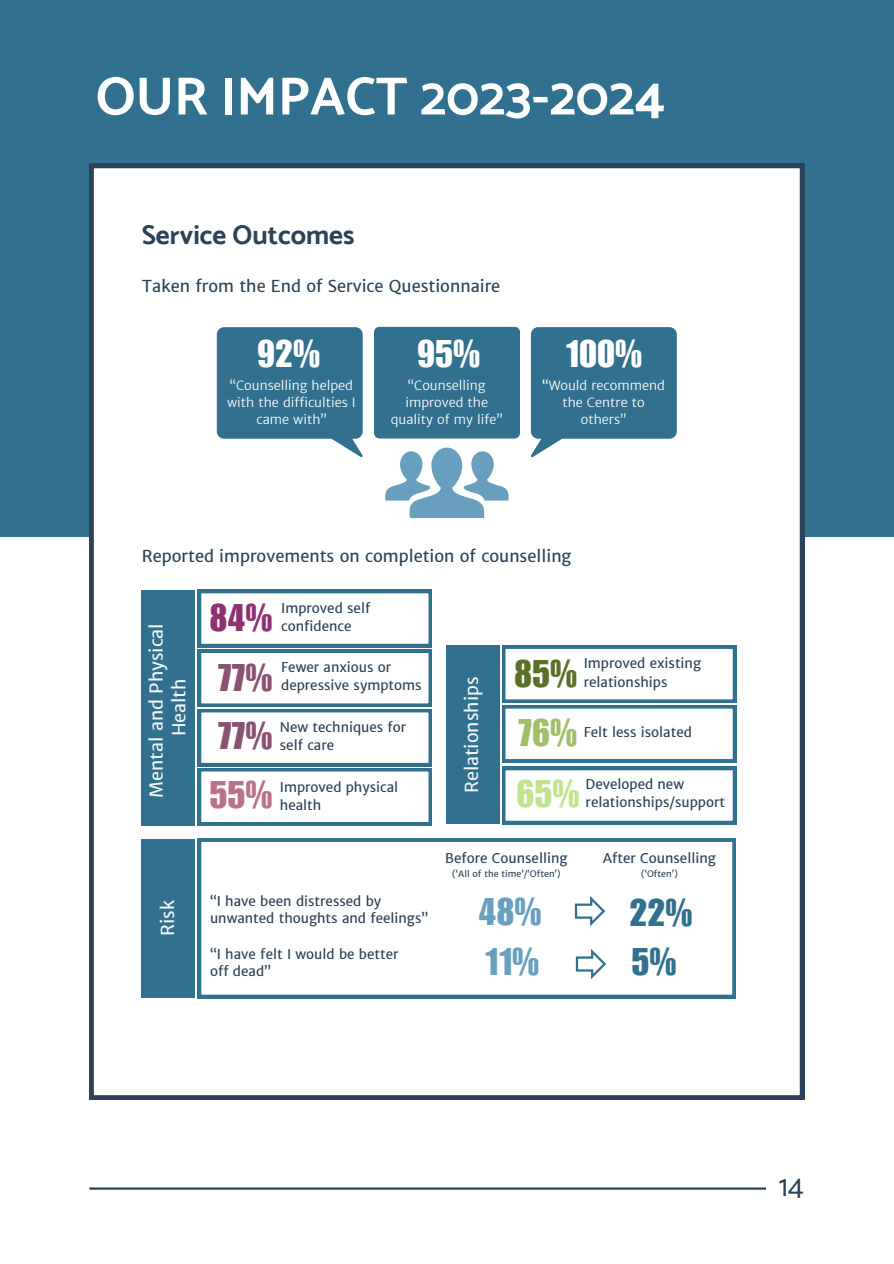
<style>
.page{position:relative;width:894px;height:1264px;background:#fff}
.page>*{position:absolute;margin:0;border:0;box-sizing:border-box;transform-origin:0 0}
.t1{font:700 54px "Catamaran";color:#fff}
.t2{font:37.5px "Impact LT Std";color:#fff}
.t3{font:37.5px "Impact LT Std";color:#895273}
.t4{font:37.5px "Impact LT Std";color:#689fbf}
.t5{font:37.5px "Impact LT Std";color:#31708e}
.t6{font:37.5px "Impact LT Std";color:#8e3170}
.t7{font:37.5px "Impact LT Std";color:#b97286}
.t8{font:37.5px "Impact LT Std";color:#597127}
.t9{font:37.5px "Impact LT Std";color:#9fbf68}
.t10{font:37.5px "Impact LT Std";color:#c1e38f}
.t11{font:30px "Catamaran";color:#2b4257}
.t12{font:700 27px "Catamaran";color:#2b4257}
.t13{font:18px "Merriweather Sans";color:#f3f7fa}
.t14{font:16.5px "Merriweather Sans";color:#2b4257}
.t15{font:13.5px/18px "Merriweather Sans";color:#2b4257}
.t16{font:300 12.75px/17px "Merriweather Sans";color:#fff;text-align:center}
.t17{font:9px "Merriweather Sans";color:#2b4257}
.s1{font-weight:400}
</style>
<div class="page">
<div style="left:0;top:0;width:893px;height:536px;background:#31708e"></div>
<div style="left:89px;top:164px;width:715px;height:935px;background:#fff"></div>
<hr style="left:89px;top:1187px;width:676px;height:2px;background:#2b4257">
<svg style="left:374px;top:327px;width:145px;height:111px"></svg>
<svg style="left:383px;top:447px;width:126px;height:71px;background:#adcbdc"></svg>
<svg style="left:217px;top:327px;width:145px;height:130px"></svg>
<svg style="left:530px;top:327px;width:146px;height:130px"></svg>
<svg style="left:198px;top:590px;width:234px;height:235px"></svg>
<div style="left:446px;top:645px;width:53px;height:179px;background:#31708e"></div>
<svg style="left:502px;top:645px;width:234px;height:179px"></svg>
<div style="left:142px;top:590px;width:53px;height:235px;background:#31708e"></div>
<div style="left:142px;top:839px;width:53px;height:159px;background:#31708e"></div>
<svg style="left:198px;top:838px;width:537px;height:160px"></svg>
<svg style="left:574px;top:896px;width:31px;height:30px"></svg>
<svg style="left:575px;top:948px;width:31px;height:31px"></svg>
<h2 class="t1" style="left:96px;top:64px;width:570px">OUR IMPACT 2023-2024</h2>
<p class="t12" style="left:142px;top:219px;width:214px">Service Outcomes</p>
<p class="t14" style="left:142px;top:276px;width:360px">Taken from the End of Service Questionnaire</p>
<h1 class="t2" style="left:257px;top:340px;width:65px">92%</h1>
<h3 class="t16" style="left:227px;top:377px;width:130px">“Counselling helped with the difficulties I came with”</h3>
<h4 class="t2" style="left:417px;top:340px;width:65px">95%</h4>
<p class="t16" style="left:391px;top:377px;width:113px">“Counselling improved the quality of my life”</p>
<h2 class="t2" style="left:565px;top:340px;width:78px">100%</h2>
<h5 class="t16" style="left:542px;top:377px;width:124px"><span class="s1">“</span>Would recommend the Centre to others”</h5>
<h2 class="t14" style="left:142px;top:546px;width:431px">Reported improvements on completion of counselling</h2>
<h5 class="t6" style="left:209px;top:604px;width:65px">84%</h5>
<h4 class="t15" style="left:281px;top:658px;width:112px">Fewer anxious or</h4>
<h5 class="t15" style="left:281px;top:599px;width:91px">Improved self confidence</h5>
<h2 class="t13" style="left:145px;top:797px;width:176px;rotate:-90deg">Mental and Physical</h2>
<h2 class="t15" style="left:583px;top:654px;width:119px">Improved existing relationships</h2>
<h2 class="t8" style="left:514px;top:660px;width:65px">85%</h2>
<h4 class="t3" style="left:218px;top:664px;width:56px">77%</h4>
<h5 class="t13" style="left:460px;top:793px;width:118px;rotate:-90deg">Relationships</h5>
<h4 class="t15" style="left:281px;top:676px;width:142px">depressive symptoms</h4>
<h5 class="t15" style="left:280px;top:718px;width:128px">New techniques for</h5>
<h2 class="t13" style="left:167px;top:736px;width:59px;rotate:-90deg">Health</h2>
<h2 class="t9" style="left:518px;top:719px;width:60px">76%</h2>
<h2 class="t3" style="left:218px;top:722px;width:56px">77%</h2>
<h5 class="t15" style="left:583px;top:723px;width:110px">Felt less isolated</h5>
<h5 class="t15" style="left:280px;top:736px;width:56px">self care</h5>
<h5 class="t15" style="left:280px;top:777px;width:120px">Improved physical</h5>
<h4 class="t15" style="left:585px;top:775px;width:100px">Developed new</h4>
<h5 class="t10" style="left:516px;top:780px;width:65px">65%</h5>
<h2 class="t7" style="left:209px;top:781px;width:65px">55%</h2>
<h4 class="t15" style="left:585px;top:793px;width:141px">relationships/support</h4>
<h5 class="t15" style="left:280px;top:795px;width:43px">health</h5>
<h2 class="t13" style="left:156px;top:935px;width:38px;rotate:-90deg">Risk</h2>
<h5 class="t15" style="left:210px;top:892px;width:220px;line-height:16.8px">“I have been distressed by unwanted thoughts and feelings”</h5>
<h2 class="t15" style="left:210px;top:945px;width:190px;line-height:16.8px">“I have felt I would be better off dead”</h2>
<h4 class="t15" style="left:445px;top:849px;width:124px">Before Counselling</h4>
<h5 class="t17" style="left:452px;top:867px;width:110px">(‘All of the time’/‘Often’)</h5>
<h5 class="t15" style="left:602px;top:849px;width:114px">After Counselling</h5>
<h5 class="t17" style="left:641px;top:867px;width:38px">(‘Often’)</h5>
<p class="t4" style="left:478px;top:898px;width:65px">48%</p>
<p class="t5" style="left:629px;top:898px;width:65px">22%</p>
<h5 class="t4" style="left:484px;top:947px;width:56px">11%</h5>
<h2 class="t5" style="left:631px;top:947px;width:47px">5%</h2>
<h5 class="t11" style="left:778px;top:1167px;width:27px">14</h5>
</div>
